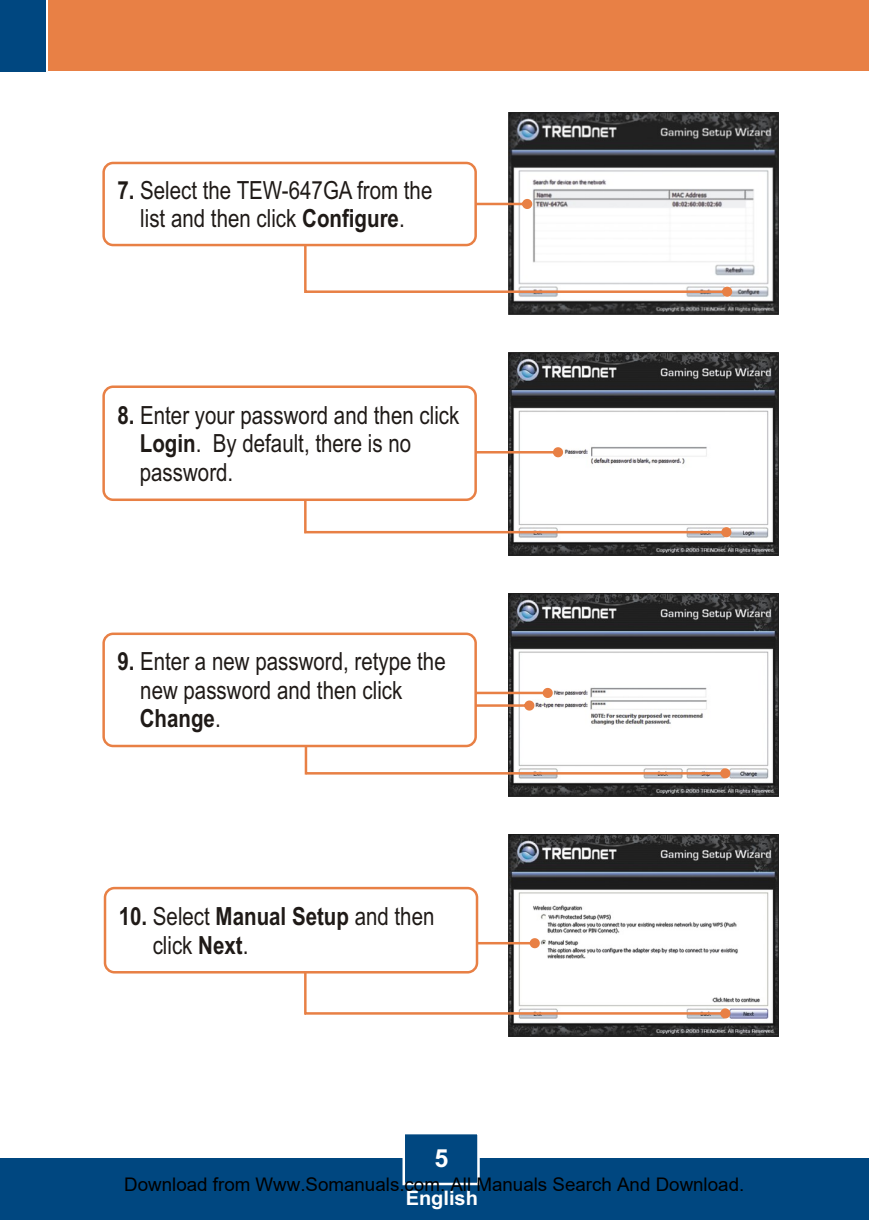
<style>
.page{position:relative;width:869px;height:1220px;background:#fff}
.page>*{position:absolute;margin:0;border:0;box-sizing:border-box;transform-origin:0 0}
.t1{font:25px/28.5px "Arial Narrow";color:#1f1a17}
.t2{font:700 25px "Arial";color:#fff}
.t3{font:700 20px "Arial";color:#fff}
.t4{font:18.75px "Arial";color:#000}
.s1{font-weight:700}
</style>
<div class="page">
<img style="left:508px;top:834px;width:270px;height:202px">
<img style="left:508px;top:594px;width:270px;height:202px">
<img style="left:508px;top:353px;width:270px;height:202px">
<img style="left:508px;top:112px;width:270px;height:203px">
<div style="left:0;top:1158px;width:869px;height:61px;background:#004780"></div>
<div style="left:48px;top:0;width:821px;height:71px;background:#e88045"></div>
<div style="left:0;top:0;width:45px;height:71px;background:#004780"></div>
<svg style="left:402px;top:1134px;width:78px;height:52px"></svg>
<svg style="left:304px;top:485px;width:427px;height:52px"></svg>
<svg style="left:305px;top:732px;width:425px;height:46px"></svg>
<svg style="left:304px;top:935px;width:426px;height:83px"></svg>
<svg style="left:304px;top:199px;width:428px;height:98px"></svg>
<svg style="left:477px;top:447px;width:86px;height:10px"></svg>
<svg style="left:477px;top:688px;width:75px;height:22px"></svg>
<div style="left:104px;top:886px;width:374px;height:87px;background:#fff;border:3px solid #e88045;border-radius:9px"></div>
<div style="left:102px;top:632px;width:375px;height:115px;background:#fff;border:3px solid #e88045;border-radius:9px"></div>
<div style="left:102px;top:385px;width:375px;height:116px;background:#fff;border:3px solid #e88045;border-radius:9px"></div>
<div style="left:102px;top:162px;width:375px;height:84px;background:#fff;border:3px solid #e88045;border-radius:9px"></div>
<p class="t1" style="left:117px;top:178px;width:316px;text-align:center"><span class="s1">7.</span> Select the TEW-647GA from the list and then click <span class="s1">Configure</span>.</p>
<p class="t1" style="left:140px;top:403px;width:321px;text-indent:-22px"><span class="s1">8.</span> Enter your password and then click<br><span class="s1">Login</span>. By default, there is no password.</p>
<p class="t1" style="left:140px;top:649px;width:307px;text-indent:-22px"><span class="s1">9.</span> Enter a new password, retype the new password and then click<br><span class="s1">Change</span>.</p>
<p class="t1" style="left:153px;top:904px;width:283px;text-indent:-34px"><span class="s1">10.</span> Select <span class="s1">Manual Setup</span> and then click <span class="s1">Next</span>.</p>
<p class="t2" style="left:434px;top:1148px;width:15px">5</p>
<p class="t4" style="left:124px;top:1173px;width:621px">Download from Www.Somanuals.com. All Manuals Search And Download.</p>
<p class="t3" style="left:405px;top:1190px;width:74px">English</p>
</div>
